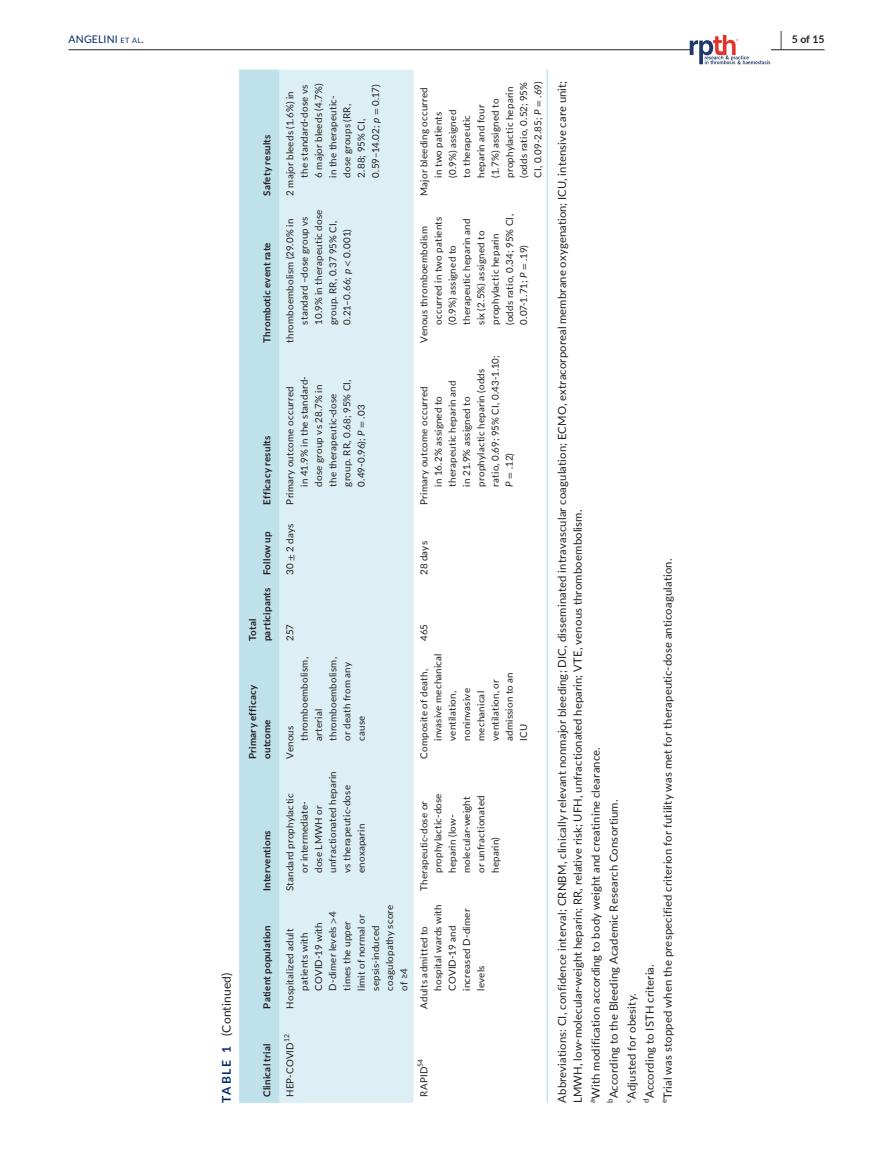
<style>
.page{position:relative;width:893px;height:1174px;background:#fff}
.page>*{position:absolute;margin:0;border:0;box-sizing:border-box;transform-origin:0 0}
.t1{font:12px "Lato";letter-spacing:.015em;color:#231f20}
.t2{font:11.25px/15.8px "Lato";letter-spacing:.015em;color:#231f20}
.t3{font:10.5px "Lato";letter-spacing:.02em;color:#002c6b}
.t4{font:700 10.5px "Lato";color:#231f20}
.t5{font:9.75px/14.2px "Lato";letter-spacing:.02em;color:#231f20}
.t6{font:700 9.75px/14.2px "Lato";letter-spacing:.02em;color:#231f20}
.t7{font:7.8px "Lato";color:#231f20}
.t8{font:6.9px "Lato";color:#231f20}
.s1{font-size:7.35px}
.s2{font-size:19.5px}
.s3{font-weight:700;color:#002c6b}
.s4{font-style:italic}
.s5{font-family:"STIX"}
</style>
<div class="page">
<hr style="left:68px;top:49px;width:756px;height:1px;background:#231f20">
<svg style="left:690px;top:35px;width:80px;height:29px"></svg>
<div style="left:239px;top:70px;width:41px;height:1032px;background:#bee1eb"></div>
<div style="left:280px;top:70px;width:133px;height:1032px;background:#dceff4"></div>
<hr style="left:547px;top:1014px;width:1px;height:88px;background:#bee1eb">
<hr style="left:547px;top:897px;width:1px;height:117px;background:#bee1eb">
<hr style="left:547px;top:765px;width:1px;height:132px;background:#bee1eb">
<hr style="left:547px;top:647px;width:1px;height:118px;background:#bee1eb">
<hr style="left:547px;top:581px;width:1px;height:66px;background:#bee1eb">
<hr style="left:547px;top:510px;width:1px;height:71px;background:#bee1eb">
<hr style="left:547px;top:349px;width:1px;height:161px;background:#bee1eb">
<hr style="left:547px;top:202px;width:1px;height:147px;background:#bee1eb">
<hr style="left:547px;top:70px;width:1px;height:132px;background:#bee1eb">
<p class="t3" style="left:68px;top:31px;width:77px">ANGELINI <span class="s1">et al</span>.</p>
<p class="t4" style="left:780px;top:31px;width:46px"><span class="s2">|</span> 5 of 15</p>
<p class="t1" style="left:218px;top:1102px;width:132px;rotate:-90deg"><span class="s3">TABLE 1</span> (Continued)</p>
<p class="t6" style="left:259px;top:196px;width:63px;rotate:-90deg">Safety results</p>
<p class="t6" style="left:259px;top:343px;width:102px;rotate:-90deg">Thrombotic event rate</p>
<p class="t6" style="left:259px;top:504px;width:71px;rotate:-90deg">Efficacy results</p>
<p class="t6" style="left:259px;top:575px;width:45px;rotate:-90deg">Follow up</p>
<p class="t6" style="left:245px;top:641px;width:55px;rotate:-90deg">Total participants</p>
<p class="t6" style="left:245px;top:759px;width:75px;rotate:-90deg">Primary efficacy outcome</p>
<p class="t6" style="left:259px;top:891px;width:62px;rotate:-90deg">Interventions</p>
<p class="t6" style="left:259px;top:1008px;width:85px;rotate:-90deg">Patient population</p>
<p class="t6" style="left:259px;top:1096px;width:55px;rotate:-90deg">Clinical trial</p>
<p class="t5" style="left:283px;top:178px;width:96px;text-indent:-18px;rotate:-90deg">2 major bleeds (1.6%) in the standard-dose vs<br>6 major bleeds (4.7%) in the therapeutic&shy;dose groups (RR,<br>2.88; 95% CI,<br>0.59–14.02; <span class="s4">p</span> <span class="s5">=</span> 0.17)</p>
<p class="t5" style="left:282px;top:325px;width:117px;text-indent:-18px;rotate:-90deg">thromboembolism (29.0% in standard –dose group vs<br>10.9% in therapeutic dose group. RR, 0.37 95% CI,<br>0.21–0.66; <span class="s4">p</span> <span class="s5">&lt;</span> 0.001)</p>
<p class="t5" style="left:282px;top:486px;width:112px;text-indent:-18px;rotate:-90deg">Primary outcome occurred in 41.9% in the standard&shy;dose group vs 28.7% in the therapeutic-dose group. RR, 0.68; 95% CI,<br>0.49-0.96); <span class="s4">P</span> <span class="s5">=</span> .03</p>
<p class="t5" style="left:282px;top:575px;width:53px;rotate:-90deg">30 <span class="s5">±</span> 2 days</p>
<p class="t5" style="left:282px;top:641px;width:19px;rotate:-90deg">257</p>
<p class="t5" style="left:282px;top:741px;width:85px;text-indent:-18px;rotate:-90deg">Venous thromboembolism, arterial thromboembolism, or death from any cause</p>
<p class="t5" style="left:282px;top:873px;width:103px;text-indent:-18px;rotate:-90deg">Standard prophylactic<br>or intermediate-<br>dose LMWH or unfractionated heparin vs therapeutic-dose enoxaparin</p>
<p class="t5" style="left:282px;top:990px;width:88px;text-indent:-18px;rotate:-90deg">Hospitalized adult patients with<br>COVID-19 with<br>D-dimer levels <span class="s5">&gt;</span>4 times the upper limit of normal or sepsis-induced coagulopathy score of ≥4</p>
<p class="t8" style="left:282px;top:1042px;width:10px;rotate:-90deg">12</p>
<p class="t5" style="left:282px;top:1097px;width:56px;rotate:-90deg">HEP-COVID</p>
<p class="t5" style="left:416px;top:178px;width:98px;text-indent:-18px;rotate:-90deg">Major bleeding occurred in two patients<br>(0.9%) assigned<br>to therapeutic heparin and four (1.7%) assigned to prophylactic heparin (odds ratio, 0.52; 95%<br>CI, 0.09-2.85; <span class="s4">P</span> <span class="s5">=</span> .69)</p>
<p class="t2" style="left:554px;top:1103px;width:1023px;rotate:-90deg">Abbreviations: CI, confidence interval; CRNBM, clinically relevant nonmajor bleeding; DIC, disseminated intravascular coagulation; ECMO, extracorporeal membrane oxygenation; ICU, intensive care unit;<br>LMWH, low-molecular-weight heparin; RR, relative risk; UFH, unfractionated heparin; VTE, venous thromboembolism.</p>
<p class="t5" style="left:416px;top:325px;width:112px;text-indent:-18px;rotate:-90deg">Venous thromboembolism occurred in two patients (0.9%) assigned to therapeutic heparin and six (2.5%) assigned to prophylactic heparin (odds ratio, 0.34; 95% CI,<br>0.07-1.71; <span class="s4">P</span> <span class="s5">=</span> .19)</p>
<p class="t5" style="left:416px;top:486px;width:133px;text-indent:-18px;rotate:-90deg">Primary outcome occurred<br>in 16.2% assigned to therapeutic heparin and<br>in 21.9% assigned to prophylactic heparin (odds ratio, 0.69; 95% CI, 0.43-1.10;<br><span class="s4">P</span> <span class="s5">=</span> .12)</p>
<p class="t5" style="left:416px;top:575px;width:35px;rotate:-90deg">28 days</p>
<p class="t2" style="left:659px;top:1099px;width:542px;rotate:-90deg">Trial was stopped when the prespecified criterion for futility was met for therapeutic-dose anticoagulation.</p>
<p class="t5" style="left:416px;top:641px;width:19px;rotate:-90deg">465</p>
<p class="t5" style="left:416px;top:741px;width:89px;text-indent:-18px;rotate:-90deg">Composite of death, invasive mechanical ventilation, noninvasive mechanical ventilation, or admission to an<br>ICU</p>
<p class="t2" style="left:587px;top:1099px;width:354px;rotate:-90deg">With modification according to body weight and creatinine clearance.</p>
<p class="t5" style="left:416px;top:873px;width:81px;text-indent:-18px;rotate:-90deg">Therapeutic-dose or prophylactic-dose heparin (low&shy;molecular-weight or unfractionated heparin)</p>
<p class="t2" style="left:605px;top:1098px;width:300px;rotate:-90deg">According to the Bleeding Academic Research Consortium.</p>
<p class="t5" style="left:416px;top:990px;width:88px;text-indent:-18px;rotate:-90deg">Adults admitted to hospital wards with<br>COVID-19 and increased D-dimer levels</p>
<p class="t2" style="left:641px;top:1098px;width:136px;rotate:-90deg">According to ISTH criteria.</p>
<p class="t2" style="left:623px;top:1098px;width:107px;rotate:-90deg">Adjusted for obesity.</p>
<p class="t8" style="left:415px;top:1067px;width:10px;rotate:-90deg">54</p>
<p class="t5" style="left:416px;top:1096px;width:31px;rotate:-90deg">RAPID</p>
<p class="t7" style="left:604px;top:1102px;width:6px;rotate:-90deg">b</p>
<p class="t7" style="left:640px;top:1102px;width:6px;rotate:-90deg">d</p>
<p class="t7" style="left:658px;top:1102px;width:6px;rotate:-90deg">e</p>
<p class="t7" style="left:622px;top:1102px;width:5px;rotate:-90deg">c</p>
<p class="t7" style="left:586px;top:1102px;width:5px;rotate:-90deg">a</p>
</div>
